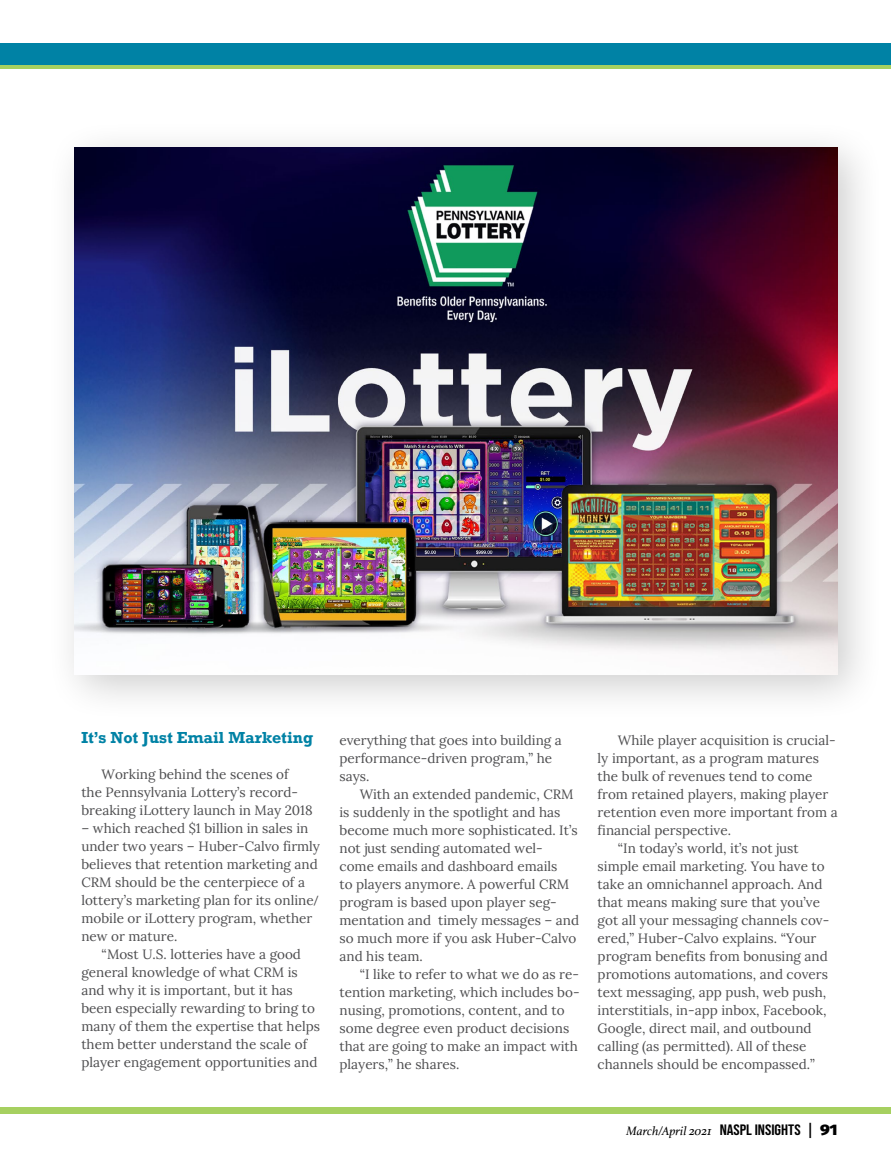
<style>
.page{position:relative;width:891px;height:1161px;background:#fff}
.page>*{position:absolute;margin:0;border:0;box-sizing:border-box;transform-origin:0 0}
.t1{font:700 15px "Rockwell";color:#0082a5}
.t2{font:13.5px/18px "Lora";color:#4d4d4f}
.t3{font:italic 12.75px "Athelas";color:#000}
.s1{font-family:"Myriad Pro"}
.s2{font-family:"Bebas Neue";font-style:normal;font-size:15px}
.s3{font-family:"Fira Sans";font-weight:900;font-style:normal;font-size:15px}
</style>
<div class="page">
<div style="left:0;top:47px;width:891px;height:21px;background:linear-gradient(to right,#a6d060,#a6d060)"></div>
<div style="left:0;top:43px;width:891px;height:21px;background:#0082a5"></div>
<div style="left:46px;top:119px;width:839px;height:603px;background:#000;opacity:.2"></div>
<img style="left:74px;top:148px;width:764px;height:526px">
<div style="left:0;top:1107px;width:891px;height:6px;background:#a6d060"></div>
<p class="t1" style="left:81px;top:728px;width:233px">It’s Not Just Email Marketing</p>
<p class="t2" style="left:81px;top:765px;width:233px;text-indent:20px">Working behind the scenes of<br>the Pennsylvania Lottery’s record&shy;breaking iLottery launch in May 2018</p>
<p class="t2" style="left:81px;top:819px;width:240px">– which reached $1 billion in sales in under two years – Huber-Calvo firmly believes that retention marketing and CRM should be the centerpiece of a lottery’s marketing plan for its online<span class="s1">/ </span>mobile or iLottery program, whether new or mature.</p>
<p class="t2" style="left:81px;top:945px;width:240px;text-indent:20px">“Most U.S. lotteries have a good general knowledge of what CRM is and why it is important, but it has been especially rewarding to bring to many of them the expertise that helps them better understand the scale of player engagement opportunities and</p>
<p class="t2" style="left:340px;top:731px;width:224px">everything that goes into building a performance-driven program,” he says.</p>
<p class="t2" style="left:340px;top:785px;width:241px;text-indent:20px">With an extended pandemic, CRM is suddenly in the spotlight and has become much more sophisticated. It’s not just sending automated wel&shy;come emails and dashboard emails<br>to players anymore. A powerful CRM program is based upon player seg&shy;mentation and timely messages – and so much more if you ask Huber-Calvo and his team.</p>
<p class="t2" style="left:340px;top:965px;width:242px;text-indent:20px">“I like to refer to what we do as re&shy;tention marketing, which includes bo&shy;nusing, promotions, content, and to some degree even product decisions that are going to make an impact with players,” he shares.</p>
<p class="t2" style="left:618px;top:731px;width:219px">While player acquisition is crucial-</p>
<p class="t2" style="left:598px;top:749px;width:223px">ly important, as a program matures</p>
<p class="t2" style="left:598px;top:767px;width:216px">the bulk of revenues tend to come</p>
<p class="t2" style="left:598px;top:785px;width:232px">from retained players, making player</p>
<p class="t2" style="left:598px;top:803px;width:242px">retention even more important from a</p>
<p class="t2" style="left:598px;top:821px;width:135px">financial perspective.</p>
<p class="t2" style="left:618px;top:839px;width:182px">“In today’s world, it’s not just</p>
<p class="t2" style="left:598px;top:857px;width:229px">simple email marketing. You have to</p>
<p class="t2" style="left:598px;top:875px;width:226px">take an omnichannel approach. And</p>
<p class="t2" style="left:598px;top:893px;width:224px">that means making sure that you’ve</p>
<p class="t2" style="left:598px;top:911px;width:233px">got all your messaging channels cov-</p>
<p class="t2" style="left:598px;top:929px;width:220px">ered,” Huber-Calvo explains. “Your</p>
<p class="t2" style="left:598px;top:947px;width:232px">program benefits from bonusing and</p>
<p class="t2" style="left:598px;top:965px;width:232px">promotions automations, and covers</p>
<p class="t2" style="left:598px;top:983px;width:230px">text messaging, app push, web push,</p>
<p class="t2" style="left:598px;top:1001px;width:230px">interstitials, in-app inbox, Facebook,</p>
<p class="t2" style="left:598px;top:1019px;width:215px">Google, direct mail, and outbound</p>
<p class="t2" style="left:598px;top:1037px;width:210px">calling (as permitted). All of these</p>
<p class="t2" style="left:598px;top:1055px;width:219px">channels should be encompassed.”</p>
<p class="t3" style="left:626px;top:1121px;width:213px">March/April 2021 <span class="s2">NASPL INSIGHTS |</span> <span class="s3">91</span></p>
</div>
